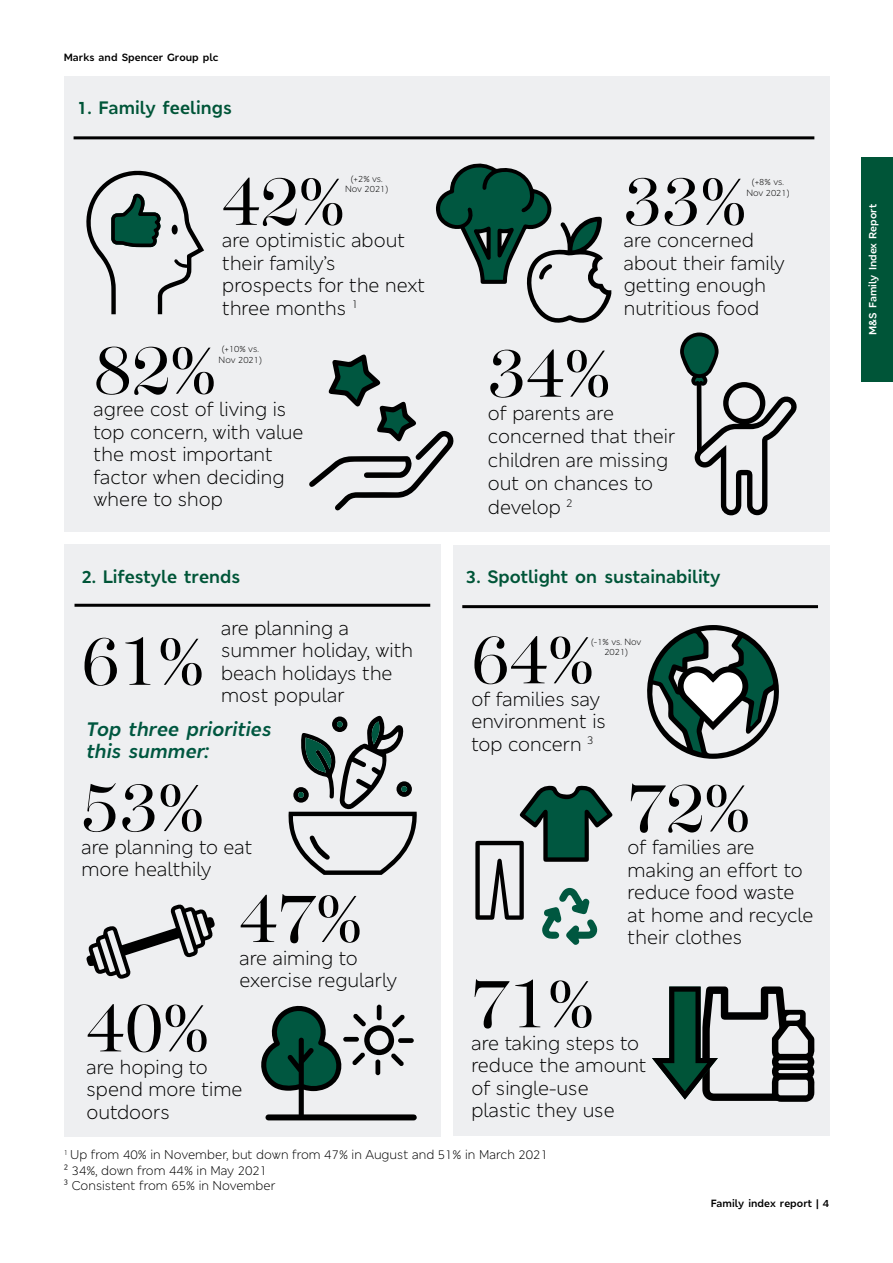
<style>
.page{position:relative;width:893px;height:1263px;background:#fff}
.page>*{position:absolute;margin:0;border:0;box-sizing:border-box;transform-origin:0 0}
.t1{font:300 72px "MS Leeds";color:#000}
.t2{font:19.5px/22.5px "M&S London";color:#000}
.t3{font:italic 700 19.5px/22.5px "M&S London";color:#005740}
.t4{font:700 18px "M&S London";color:#005538}
.t5{font:12.75px/15.8px "M&S London";color:#000}
.t6{font:700 10.5px "M&S London";color:#000}
.t7{font:700 10.5px "M&S London";color:#fff}
.t8{font:9px/10.8px "M&S London";color:#000;text-align:center}
</style>
<div class="page">
<div style="left:64px;top:544px;width:376px;height:592px;background:#eeeff1"></div>
<hr style="left:75px;top:604px;width:355px;height:3px;background:#000">
<div style="left:64px;top:77px;width:766px;height:455px;background:#eeeff1"></div>
<hr style="left:74px;top:136px;width:740px;height:3px;background:#000">
<div style="left:453px;top:545px;width:376px;height:591px;background:#eeeff1"></div>
<hr style="left:462px;top:605px;width:356px;height:3px;background:#000">
<div style="left:861px;top:157px;width:32px;height:224px;background:#005538"></div>
<svg style="left:86px;top:170px;width:118px;height:144px"></svg>
<svg style="left:309px;top:354px;width:145px;height:156px"></svg>
<svg style="left:436px;top:163px;width:176px;height:160px"></svg>
<svg style="left:86px;top:904px;width:129px;height:75px"></svg>
<svg style="left:261px;top:1004px;width:156px;height:116px"></svg>
<svg style="left:475px;top:785px;width:138px;height:160px"></svg>
<svg style="left:288px;top:715px;width:129px;height:160px"></svg>
<svg style="left:652px;top:986px;width:162px;height:116px"></svg>
<svg style="left:647px;top:625px;width:132px;height:134px"></svg>
<svg style="left:680px;top:332px;width:117px;height:183px"></svg>
<p class="t6" style="left:64px;top:51px;width:156px">Marks and Spencer Group plc</p>
<p class="t4" style="left:77px;top:96px;width:156px">1. Family feelings</p>
<p class="t8" style="left:345px;top:173px;width:45px">(+2% vs.<br>Nov 2021)</p>
<h1 class="t1" style="left:222px;top:155px;width:124px">42%</h1>
<p class="t2" style="left:222px;top:229px;width:205px">are optimistic about their family’s prospects for the next three months <sup>1</sup></p>
<p class="t8" style="left:219px;top:343px;width:45px">(+10% vs.<br>Nov 2021)</p>
<h1 class="t1" style="left:94px;top:324px;width:124px">82%</h1>
<p class="t2" style="left:94px;top:398px;width:211px">agree cost of living is top concern, with value the most important factor when deciding where to shop</p>
<p class="t4" style="left:81px;top:564px;width:160px">2. Lifestyle trends</p>
<h1 class="t1" style="left:81px;top:615px;width:124px">61%</h1>
<p class="t2" style="left:221px;top:616px;width:194px">are planning a summer holiday, with beach holidays the most popular</p>
<p class="t3" style="left:86px;top:718px;width:186px">Top three priorities this summer:</p>
<h1 class="t1" style="left:81px;top:761px;width:124px">53%</h1>
<p class="t2" style="left:81px;top:835px;width:173px">are planning to eat more healthily</p>
<h1 class="t1" style="left:239px;top:872px;width:124px">47%</h1>
<p class="t2" style="left:239px;top:946px;width:159px">are aiming to exercise regularly</p>
<h1 class="t1" style="left:86px;top:982px;width:124px">40%</h1>
<p class="t2" style="left:86px;top:1055px;width:158px">are hoping to spend more time outdoors</p>
<h1 class="t1" style="left:624px;top:155px;width:124px">33%</h1>
<p class="t2" style="left:624px;top:229px;width:163px">are concerned about their family getting enough nutritious food</p>
<p class="t8" style="left:746px;top:176px;width:45px">(+8% vs.<br>Nov 2021)</p>
<h1 class="t1" style="left:488px;top:327px;width:124px">34%</h1>
<p class="t2" style="left:488px;top:401px;width:189px;line-height:23.4px">of parents are concerned that their children are missing out on chances to develop <sup>2</sup></p>
<p class="t4" style="left:466px;top:564px;width:256px">3. Spotlight on sustainability</p>
<h1 class="t1" style="left:471px;top:614px;width:124px">64%</h1>
<p class="t2" style="left:471px;top:687px;width:136px">of families say environment is top concern <sup>3</sup></p>
<p class="t8" style="left:591px;top:636px;width:52px">(-1% vs. Nov<br>2021)</p>
<h1 class="t1" style="left:628px;top:762px;width:124px">72%</h1>
<p class="t2" style="left:628px;top:835px;width:187px">of families are making an effort to reduce food waste at home and recycle their clothes</p>
<h1 class="t1" style="left:471px;top:958px;width:124px">71%</h1>
<p class="t2" style="left:471px;top:1031px;width:177px">are taking steps to reduce the amount of single-use plastic they use</p>
<p class="t5" style="left:64px;top:1146px;width:486px"><sup>1</sup> Up from 40% in November, but down from 47% in August and 51% in March 2021<br>² 34%, down from 44% in May 2021<br>³ Consistent from 65% in November</p>
<p class="t6" style="left:711px;top:1197px;width:120px">Family index report | 4</p>
<p class="t7" style="left:866px;top:335px;width:132px;rotate:-90deg">M&amp;S Family Index Report</p>
</div>
